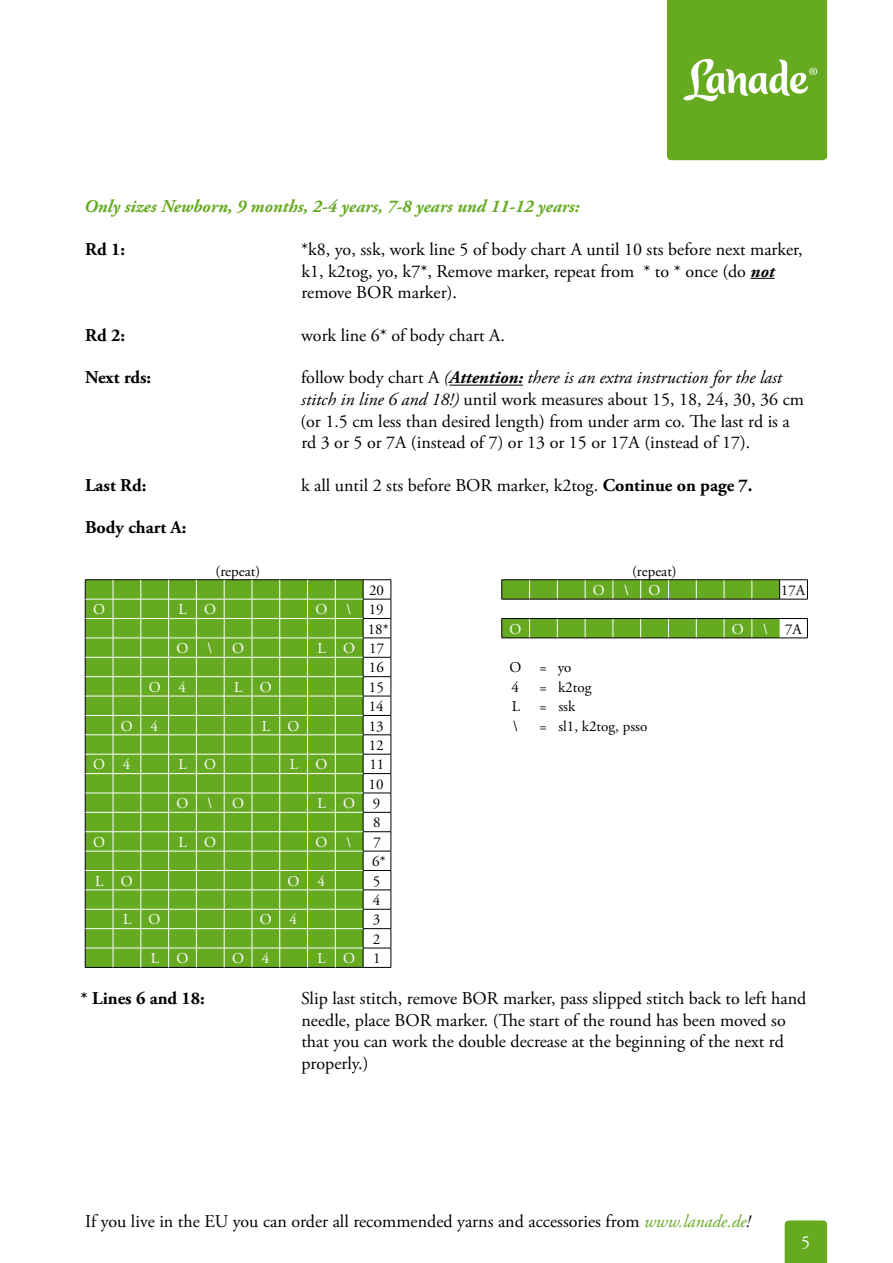
<style>
.page{position:relative;width:893px;height:1263px;background:#fff}
.page>*{position:absolute;margin:0;border:0;box-sizing:border-box;transform-origin:0 0}
.t1{font:18px/21.6px "Adobe Garamond Pro";color:#000}
.t2{font:italic 700 18px "Adobe Garamond Pro";color:#6a2}
.t3{font:700 18px "Adobe Garamond Pro";color:#000}
.t4{font:18px "Adobe Garamond Pro";color:#fff}
.t5{font:15px/19.4px "Adobe Garamond Pro";color:#000}
.t6{font:15px/19.4px "Adobe Garamond Pro";letter-spacing:1.175em;color:#fff;text-align:right}
.s1{font-weight:700;font-style:italic}
.s2{font-style:italic}
.s3{font-weight:700}
.s4{color:#fff}
.s5{color:#000}
.s6{font-style:italic;color:#6a2}
</style>
<div class="page">
<svg style="left:667px;top:0;width:160px;height:160px;background:#70af30"></svg>
<div style="left:785px;top:1220px;width:42px;height:43px;background:#6a2"></div>
<svg style="left:750px;top:278px;width:24px;height:1px"></svg>
<hr style="left:449px;top:385px;width:74px;height:1px;background:#000">
<svg style="left:85px;top:579px;width:307px;height:389px;background:#7cb444"></svg>
<svg style="left:501px;top:579px;width:307px;height:21px;background:#6ea33a"></svg>
<svg style="left:501px;top:618px;width:307px;height:21px;background:#70a43c"></svg>
<p class="t2" style="left:84px;top:196px;width:497px">Only sizes Newborn, 9 months, 2-4 years, 7-8 years und 11-12 years:</p>
<p class="t3" style="left:85px;top:239px;width:41px">Rd 1:</p>
<p class="t1" style="left:301px;top:239px;width:503px">*k8, yo, ssk, work line 5 of body chart A until 10 sts before next marker, k1, k2tog, yo, k7*, Remove marker, repeat from * to * once (do <span class="s1">not </span>remove BOR marker).</p>
<p class="t3" style="left:85px;top:325px;width:41px">Rd 2:</p>
<p class="t1" style="left:301px;top:325px;width:205px">work line 6* of body chart A.</p>
<p class="t3" style="left:85px;top:367px;width:67px">Next rds:</p>
<p class="t1" style="left:300px;top:367px;width:505px">follow body chart A <span class="s2">(</span><span class="s1">Attention:</span> <span class="s2">there is an extra instruction for the last stitch in line 6 and 18!)</span> until work measures about 15, 18, 24, 30, 36 cm (or 1.5 cm less than desired length) from under arm co. The last rd is a rd 3 or 5 or 7A (instead of 7) or 13 or 15 or 17A (instead of 17).</p>
<p class="t3" style="left:85px;top:475px;width:63px">Last Rd:</p>
<p class="t1" style="left:301px;top:475px;width:453px">k all until 2 sts before BOR marker, k2tog. <span class="s3">Continue on page 7.</span></p>
<p class="t3" style="left:85px;top:517px;width:103px">Body chart A:</p>
<p class="t5" style="left:216px;top:562px;width:46px">(repeat)</p>
<p class="t5" style="left:632px;top:562px;width:46px">(repeat)</p>
<p class="t5" style="left:369px;top:581px;width:16px">20</p>
<p class="t6" style="left:593px;top:581px;width:13px">O</p>
<p class="t6" style="left:624px;top:581px;width:6px">\</p>
<p class="t6" style="left:648px;top:581px;width:13px">O</p>
<p class="t5" style="left:781px;top:581px;width:26px">17A</p>
<p class="t6" style="left:93px;top:600px;width:13px">O</p>
<p class="t6" style="left:179px;top:600px;width:39px">L O</p>
<p class="t6" style="left:315px;top:600px;width:13px">O</p>
<p class="t5" style="left:368px;top:600px;width:22px;text-indent:-21px"><span class="s4">\</span> 19<br>18*</p>
<p class="t6" style="left:510px;top:620px;width:13px">O</p>
<p class="t6" style="left:732px;top:620px;width:13px">O</p>
<p class="t5" style="left:763px;top:620px;width:40px"><span class="s4">\</span> 7A</p>
<p class="t6" style="left:176px;top:639px;width:13px">O</p>
<p class="t6" style="left:208px;top:639px;width:6px">\</p>
<p class="t6" style="left:232px;top:639px;width:13px">O</p>
<p class="t5" style="left:318px;top:639px;width:68px;text-align:right"><span class="s4">L O</span>17<br>16</p>
<p class="t5" style="left:510px;top:658px;width:63px">O =yo</p>
<p class="t6" style="left:149px;top:678px;width:39px">O 4</p>
<p class="t6" style="left:234px;top:678px;width:39px">L O</p>
<p class="t5" style="left:369px;top:678px;width:16px">15</p>
<p class="t5" style="left:512px;top:678px;width:9px">4</p>
<p class="t5" style="left:539px;top:678px;width:53px">= k2tog</p>
<p class="t5" style="left:369px;top:697px;width:16px">14</p>
<p class="t5" style="left:512px;top:697px;width:10px">L</p>
<p class="t5" style="left:539px;top:697px;width:37px">= ssk</p>
<p class="t6" style="left:121px;top:717px;width:39px">O 4</p>
<p class="t6" style="left:262px;top:717px;width:39px">L O</p>
<p class="t5" style="left:369px;top:717px;width:16px">13</p>
<p class="t5" style="left:513px;top:717px;width:6px">\</p>
<p class="t5" style="left:539px;top:717px;width:109px">= sl1, k2tog, psso</p>
<p class="t5" style="left:369px;top:736px;width:16px">12</p>
<p class="t6" style="left:93px;top:755px;width:39px">O 4</p>
<p class="t6" style="left:179px;top:755px;width:39px">L O</p>
<p class="t6" style="left:290px;top:755px;width:39px">L O</p>
<p class="t5" style="left:369px;top:755px;width:17px">11<br>10</p>
<p class="t6" style="left:176px;top:794px;width:13px">O</p>
<p class="t6" style="left:208px;top:794px;width:6px">\</p>
<p class="t6" style="left:232px;top:794px;width:13px">O</p>
<p class="t6" style="left:318px;top:794px;width:65px">LO<span class="s5">9<br>8</span></p>
<p class="t6" style="left:93px;top:833px;width:13px">O</p>
<p class="t6" style="left:179px;top:833px;width:39px">L O</p>
<p class="t6" style="left:315px;top:833px;width:13px">O</p>
<p class="t6" style="left:347px;top:833px;width:6px">\</p>
<p class="t5" style="left:372px;top:833px;width:15px">7<br>6*</p>
<p class="t6" style="left:95px;top:872px;width:39px">L O</p>
<p class="t6" style="left:288px;top:872px;width:39px">O 4</p>
<p class="t5" style="left:373px;top:872px;width:9px">5<br>4</p>
<p class="t6" style="left:123px;top:910px;width:39px">L O</p>
<p class="t6" style="left:260px;top:910px;width:39px">O 4</p>
<p class="t5" style="left:373px;top:910px;width:9px">3<br>2</p>
<p class="t6" style="left:151px;top:949px;width:39px">L O</p>
<p class="t6" style="left:232px;top:949px;width:39px">O 4</p>
<p class="t6" style="left:318px;top:949px;width:65px">LO<span class="s5">1</span></p>
<p class="t3" style="left:81px;top:988px;width:126px">* Lines 6 and 18:</p>
<p class="t1" style="left:301px;top:988px;width:507px">Slip last stitch, remove BOR marker, pass slipped stitch back to left hand needle, place BOR marker. (The start of the round has been moved so that you can work the double decrease at the beginning of the next rd properly.)</p>
<p class="t1" style="left:85px;top:1211px;width:667px">If you live in the EU you can order all recommended yarns and accessories from <span class="s6">www.lanade.de</span><span class="s2">!</span></p>
<p class="t4" style="left:801px;top:1232px;width:10px">5</p>
</div>
